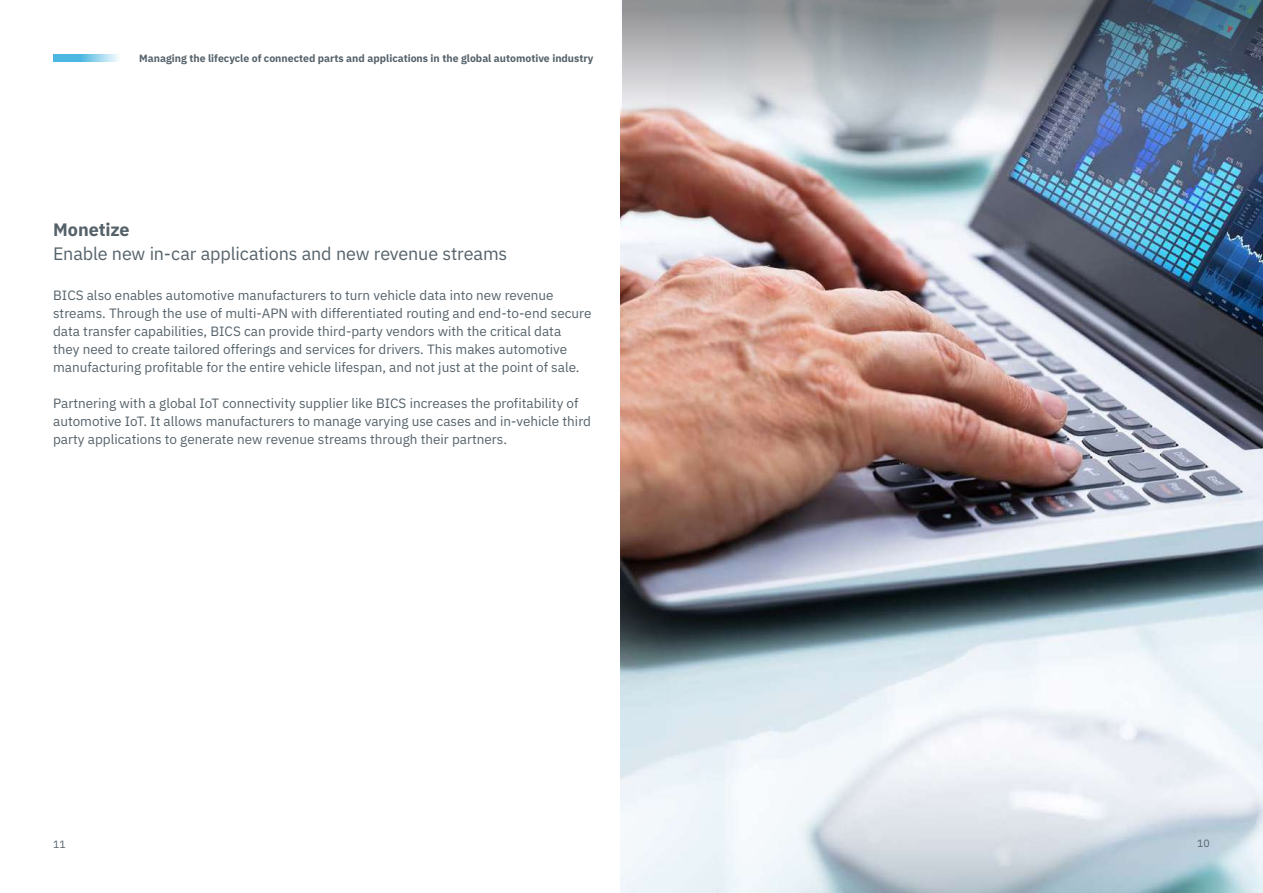
<style>
.page{position:relative;width:1263px;height:893px;background:#fff}
.page>*{position:absolute;margin:0;border:0;box-sizing:border-box;transform-origin:0 0}
.t1{font:18px "IBM Plex Sans";letter-spacing:-.01em;color:#55626a}
.t2{font:700 18px "IBM Plex Sans";letter-spacing:-.005em;color:#55626a}
.t3{font:13.5px/18px "IBM Plex Sans";color:#55626a}
.t4{font:700 10.5px "IBM Plex Sans";color:#55626a}
.t5{font:10.5px "IBM Plex Sans";color:#55626a}
</style>
<div class="page">
<img style="left:621px;top:0;width:642px;height:893px">
<img style="left:623px;top:0;width:640px;height:153px">
<svg style="left:53px;top:54px;width:65px;height:7px"></svg>
<p class="t4" style="left:139px;top:50px;width:456px">Managing the lifecycle of connected parts and applications in the global automotive industry</p>
<h1 class="t2" style="left:53px;top:216px;width:78px">Monetize</h1>
<h1 class="t1" style="left:53px;top:240px;width:456px">Enable new in-car applications and new revenue streams</h1>
<p class="t3" style="left:53px;top:286px;width:540px">BICS also enables automotive manufacturers to turn vehicle data into new revenue streams. Through the use of multi-APN with differentiated routing and end-to-end secure data transfer capabilities, BICS can provide third-party vendors with the critical data<br>they need to create tailored offerings and services for drivers. This makes automotive manufacturing profitable for the entire vehicle lifespan, and not just at the point of sale.</p>
<p class="t3" style="left:53px;top:394px;width:539px">Partnering with a global IoT connectivity supplier like BICS increases the profitability of automotive IoT. It allows manufacturers to manage varying use cases and in-vehicle third party applications to generate new revenue streams through their partners.</p>
<p class="t5" style="left:53px;top:836px;width:14px">11</p>
<p class="t5" style="left:1197px;top:835px;width:14px">10</p>
</div>
